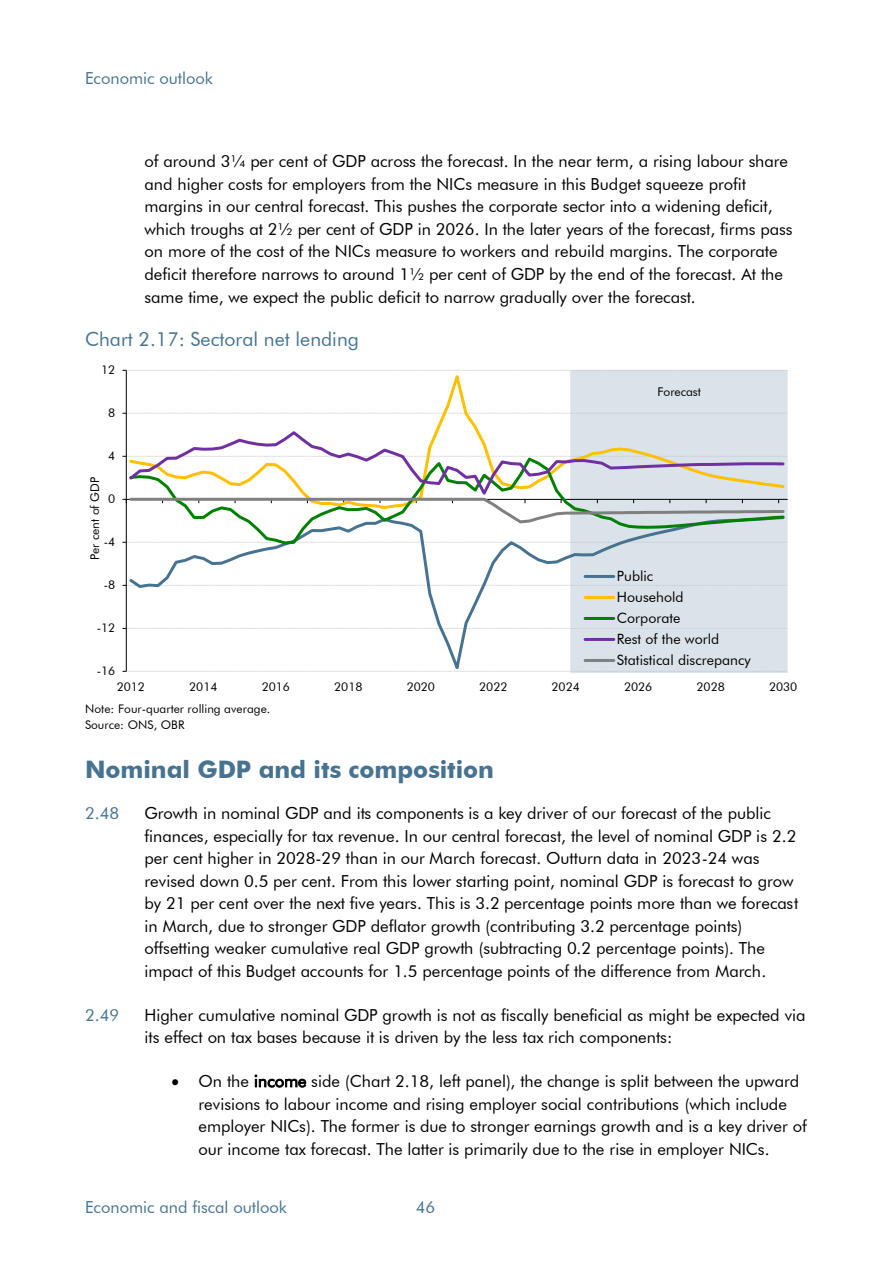
<style>
.page{position:relative;width:893px;height:1263px;background:#fff}
.page>*{position:absolute;margin:0;border:0;box-sizing:border-box;transform-origin:0 0}
.t1{font:700 24.15px "Futura BT";color:#477391}
.t2{font:19.5px "Futura BT";color:#477391}
.t3{font:16.5px/22.5px "Futura BT";letter-spacing:-.005em;color:#000}
.t4{font:16.5px "Futura BT";letter-spacing:-.005em;color:#477391}
.t5{font:14.25px/21px "Futura BT";color:#000}
.t6{font:12px "Futura BT";letter-spacing:-.005em;color:#000}
.t7{font:11.85px "Futura BT";letter-spacing:.005em;color:#000}
</style>
<div class="page">
<svg style="left:123px;top:370px;width:664px;height:302px"></svg>
<hr style="left:585px;top:575px;width:29px;height:3px;background:#477391">
<hr style="left:585px;top:596px;width:29px;height:3px;background:#ffc000">
<hr style="left:585px;top:617px;width:29px;height:3px;background:#008000">
<hr style="left:585px;top:638px;width:29px;height:3px;background:#7030a0">
<hr style="left:585px;top:659px;width:29px;height:3px;background:#7f7f7f">
<p class="t4" style="left:85px;top:68px;width:129px">Economic outlook</p>
<p class="t3" style="left:144px;top:150px;width:649px">of around 3¼ per cent of GDP across the forecast. In the near term, a rising labour share and higher costs for employers from the NICs measure in this Budget squeeze profit margins in our central forecast. This pushes the corporate sector into a widening deficit, which troughs at 2½ per cent of GDP in 2026. In the later years of the forecast, firms pass on more of the cost of the NICs measure to workers and rebuild margins. The corporate deficit therefore narrows to around 1½ per cent of GDP by the end of the forecast. At the same time, we expect the public deficit to narrow gradually over the forecast.</p>
<p class="t2" style="left:85px;top:328px;width:275px">Chart 2.17: Sectoral net lending</p>
<p class="t6" style="left:101px;top:362px;width:16px">12</p>
<p class="t6" style="left:108px;top:405px;width:9px">8</p>
<p class="t6" style="left:108px;top:448px;width:9px">4</p>
<p class="t6" style="left:87px;top:560px;width:85px;rotate:-90deg">Per cent of GDP</p>
<p class="t6" style="left:108px;top:491px;width:9px">0</p>
<p class="t6" style="left:104px;top:535px;width:13px">-4</p>
<p class="t6" style="left:104px;top:578px;width:13px">-8</p>
<p class="t6" style="left:97px;top:621px;width:20px">-12</p>
<p class="t6" style="left:97px;top:664px;width:20px">-16</p>
<p class="t6" style="left:657px;top:385px;width:45px">Forecast</p>
<p class="t5" style="left:617px;top:565px;width:135px">Public<br>Household<br>Corporate<br>Rest of the world<br>Statistical discrepancy</p>
<p class="t6" style="left:117px;top:679px;width:30px">2012</p>
<p class="t6" style="left:189px;top:679px;width:30px">2014</p>
<p class="t6" style="left:262px;top:679px;width:30px">2016</p>
<p class="t6" style="left:334px;top:679px;width:30px">2018</p>
<p class="t6" style="left:407px;top:679px;width:30px">2020</p>
<p class="t6" style="left:479px;top:679px;width:30px">2022</p>
<p class="t6" style="left:552px;top:679px;width:30px">2024</p>
<p class="t6" style="left:624px;top:679px;width:30px">2026</p>
<p class="t6" style="left:696px;top:679px;width:30px">2028</p>
<p class="t6" style="left:769px;top:679px;width:30px">2030</p>
<p class="t7" style="left:85px;top:701px;width:187px">Note: Four-quarter rolling average.</p>
<p class="t7" style="left:85px;top:718px;width:101px">Source: ONS, OBR</p>
<h2 class="t1" style="left:85px;top:755px;width:410px">Nominal GDP and its composition</h2>
<p class="t4" style="left:85px;top:803px;width:36px">2.48</p>
<p class="t3" style="left:144px;top:802px;width:655px">Growth in nominal GDP and its components is a key driver of our forecast of the public finances, especially for tax revenue. In our central forecast, the level of nominal GDP is 2.2 per cent higher in 2028-29 than in our March forecast. Outturn data in 2023-24 was revised down 0.5 per cent. From this lower starting point, nominal GDP is forecast to grow by 21 per cent over the next five years. This is 3.2 percentage points more than we forecast in March, due to stronger GDP deflator growth (contributing 3.2 percentage points) offsetting weaker cumulative real GDP growth (subtracting 0.2 percentage points). The impact of this Budget accounts for 1.5 percentage points of the difference from March.</p>
<p class="t4" style="left:85px;top:1005px;width:36px">2.49</p>
<p class="t3" style="left:144px;top:1003px;width:663px">Higher cumulative nominal GDP growth is not as fiscally beneficial as might be expected via its effect on tax bases because it is driven by the less tax rich components:</p>
<p class="t3" style="left:198px;top:1070px;width:610px;text-indent:-27px">• On the income side (Chart 2.18, left panel), the change is split between the upward revisions to labour income and rising employer social contributions (which include employer NICs). The former is due to stronger earnings growth and is a key driver of our income tax forecast. The latter is primarily due to the rise in employer NICs.</p>
<p class="t4" style="left:85px;top:1197px;width:204px">Economic and fiscal outlook</p>
<p class="t4" style="left:416px;top:1197px;width:21px">46</p>
</div>
